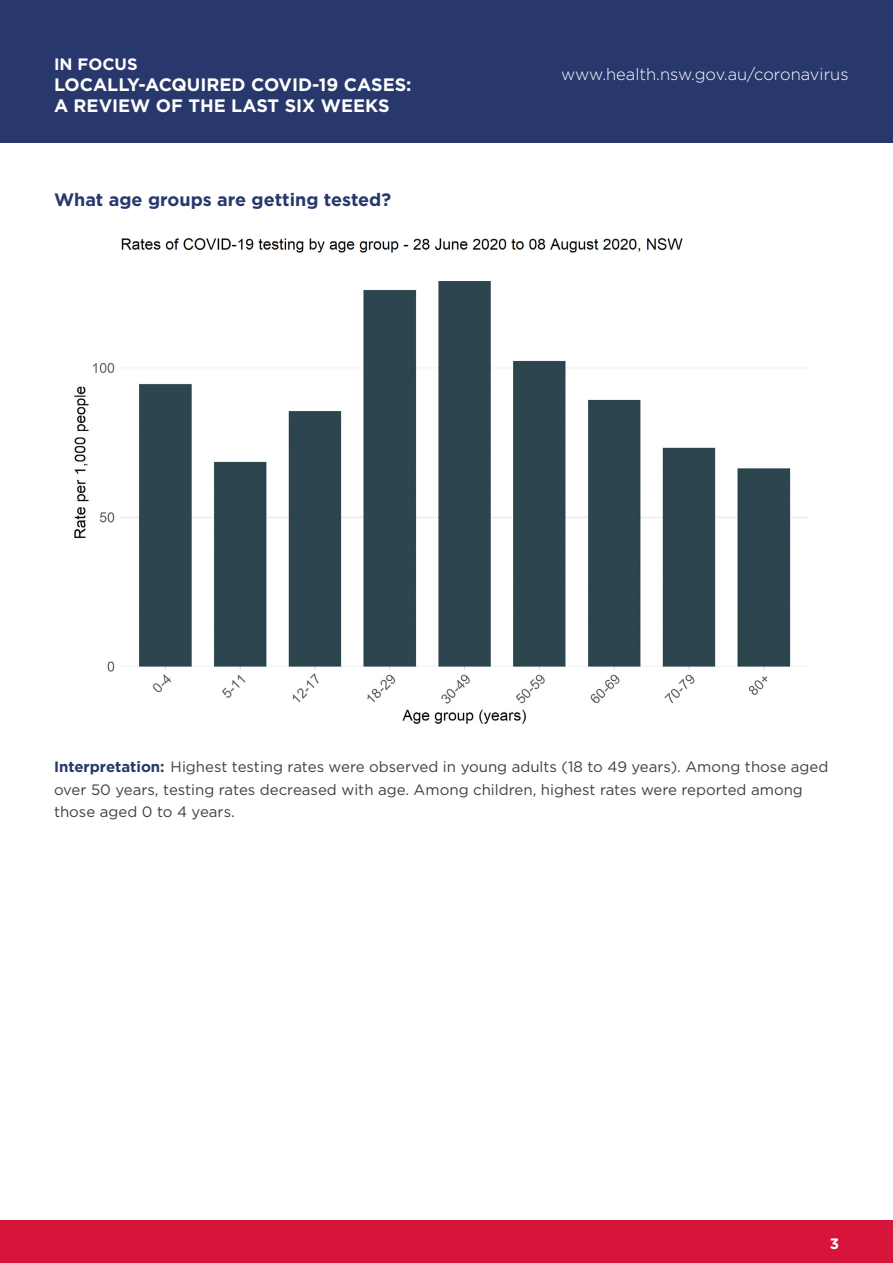
<style>
.page{position:relative;width:893px;height:1263px;background:#fff}
.page>*{position:absolute;margin:0;border:0;box-sizing:border-box;transform-origin:0 0}
.t1{font:700 18px/21px "Gotham";color:#fff}
.t2{font:700 18px "Gotham";color:#28386c}
.t3{font:300 16.5px "Gotham";color:#fff}
.t4{font:700 16.5px "Gotham";color:#fff}
.t5{font:15px/22.5px "Gotham";color:#414042}
.t6{font:700 15px "Gotham";color:#fff}
.s1{font-weight:700;color:#28386c}
</style>
<div class="page">
<div style="left:0;top:1220px;width:893px;height:43px;background:#d7153a"></div>
<div style="left:0;top:0;width:893px;height:143px;background:#28386c"></div>
<img style="left:74px;top:238px;width:735px;height:486px">
<p class="t4" style="left:54px;top:55px;width:85px">IN FOCUS</p>
<p class="t1" style="left:54px;top:74px;width:359px">LOCALLY-ACQUIRED COVID-19 CASES:<br>A REVIEW OF THE LAST SIX WEEKS</p>
<p class="t2" style="left:54px;top:189px;width:339px">What age groups are getting tested?</p>
<p class="t3" style="left:561px;top:65px;width:289px">www.health.nsw.gov.au/coronavirus</p>
<p class="t5" style="left:54px;top:756px;width:776px"><span class="s1">Interpretation:</span> Highest testing rates were observed in young adults (18 to 49 years). Among those aged over 50 years, testing rates decreased with age. Among children, highest rates were reported among those aged 0 to 4 years.</p>
<p class="t6" style="left:830px;top:1235px;width:11px">3</p>
</div>
